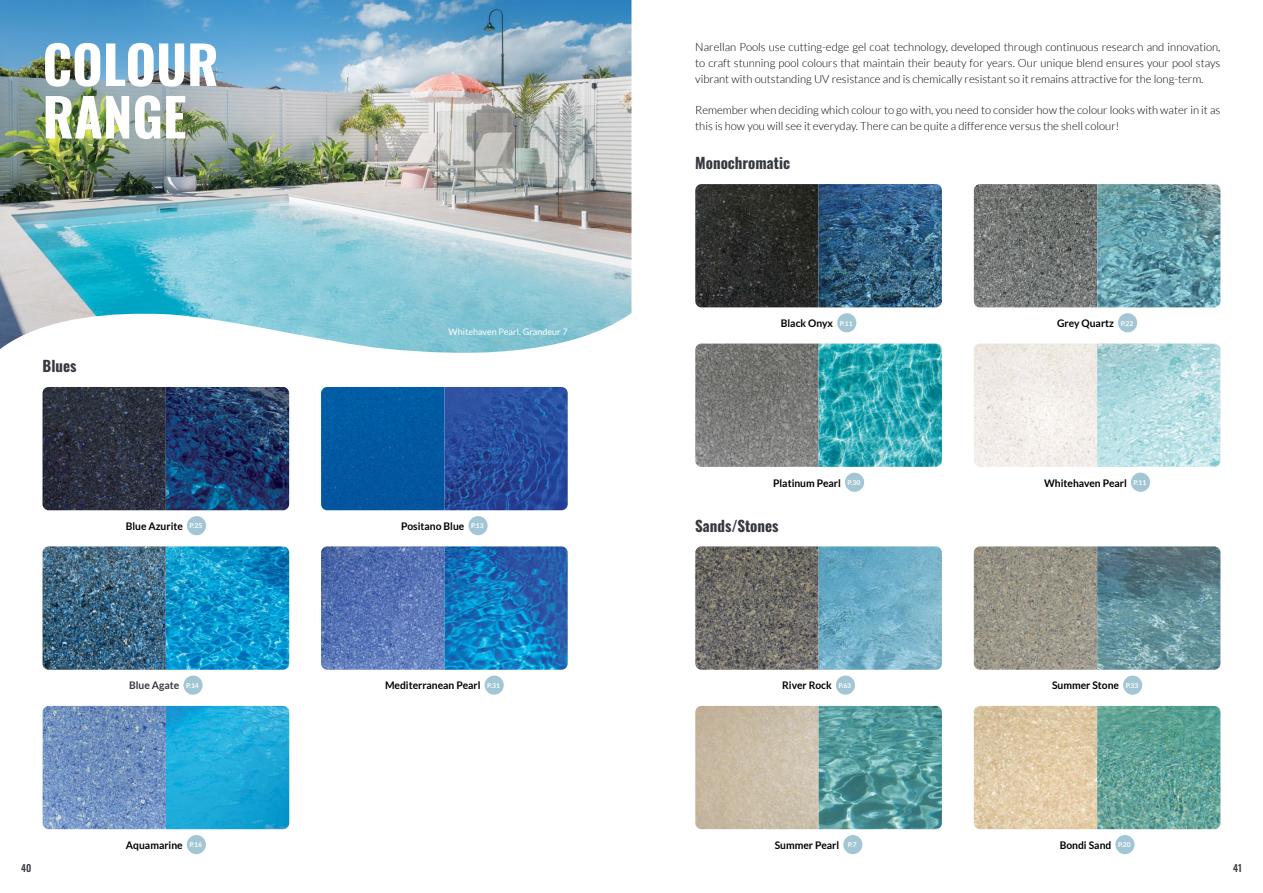
<style>
.page{position:relative;width:1263px;height:893px;background:#fff}
.page>*{position:absolute;margin:0;border:0;box-sizing:border-box;transform-origin:0 0}
.t1{font:700 52.5px/52.5px "Oswald";color:#fff}
.t2{font:700 15px "Oswald";color:#35383f}
.t3{font:300 11.25px/15.8px "Lato";color:#000;text-align:justify}
.t4{font:700 10.5px "Lato";color:#000}
.t5{font:700 10.5px "Lato";color:#35383f}
.t6{font:500 9.75px "Oswald";color:#35383f}
.t7{font:9px "Lato";color:#fff}
</style>
<div class="page">
<img style="left:43px;top:387px;width:246px;height:123px">
<div style="left:187px;top:516px;width:19px;height:19px;background:#a2c6d4;border-radius:50%"></div>
<img style="left:321px;top:387px;width:247px;height:123px">
<div style="left:468px;top:516px;width:20px;height:19px;background:#a2c6d4;border-radius:50%"></div>
<img style="left:321px;top:546px;width:247px;height:124px">
<div style="left:485px;top:675px;width:19px;height:20px;background:#a2c6d4;border-radius:50%"></div>
<div style="left:183px;top:675px;width:20px;height:20px;background:#a2c6d4;border-radius:50%"></div>
<img style="left:43px;top:546px;width:246px;height:124px">
<img style="left:43px;top:706px;width:246px;height:123px">
<div style="left:187px;top:835px;width:19px;height:19px;background:#a2c6d4;border-radius:50%"></div>
<img style="left:0;top:0;width:631px;height:353px">
<img style="left:695px;top:184px;width:247px;height:123px">
<div style="left:837px;top:313px;width:19px;height:19px;background:#a2c6d4;border-radius:50%"></div>
<img style="left:974px;top:184px;width:246px;height:123px">
<div style="left:1118px;top:313px;width:19px;height:19px;background:#a2c6d4;border-radius:50%"></div>
<img style="left:695px;top:344px;width:247px;height:123px">
<img style="left:974px;top:344px;width:246px;height:123px">
<div style="left:845px;top:473px;width:19px;height:19px;background:#a2c6d4;border-radius:50%"></div>
<div style="left:1131px;top:473px;width:19px;height:19px;background:#a2c6d4;border-radius:50%"></div>
<img style="left:695px;top:546px;width:247px;height:124px">
<div style="left:836px;top:675px;width:19px;height:20px;background:#a2c6d4;border-radius:50%"></div>
<img style="left:974px;top:546px;width:246px;height:124px">
<div style="left:1123px;top:675px;width:19px;height:20px;background:#a2c6d4;border-radius:50%"></div>
<img style="left:695px;top:706px;width:247px;height:123px">
<img style="left:974px;top:706px;width:246px;height:123px">
<div style="left:843px;top:835px;width:19px;height:19px;background:#a2c6d4;border-radius:50%"></div>
<div style="left:1115px;top:835px;width:19px;height:19px;background:#a2c6d4;border-radius:50%"></div>
<h1 class="t1" style="left:43px;top:42px;width:178px">COLOUR<br>RANGE</h1>
<h2 class="t2" style="left:43px;top:358px;width:35px">Blues</h2>
<p class="t7" style="left:449px;top:326px;width:121px">Whitehaven Pearl, Grandeur 7</p>
<p class="t4" style="left:126px;top:520px;width:78px">Blue Azurite <sup>P.25</sup></p>
<p class="t4" style="left:401px;top:520px;width:84px">Positano Blue <sup>P.13</sup></p>
<p class="t5" style="left:129px;top:680px;width:71px">Blue Agate <sup>P.14</sup></p>
<p class="t4" style="left:385px;top:680px;width:116px">Mediterranean Pearl <sup>P.31</sup></p>
<p class="t4" style="left:126px;top:839px;width:78px">Aquamarine <sup>P.16</sup></p>
<p class="t3" style="left:695px;top:39px;width:527px">Narellan Pools use cutting-edge gel coat technology, developed through continuous research and innovation, to craft stunning pool colours that maintain their beauty for years. Our unique blend ensures your pool stays vibrant with outstanding UV resistance and is chemically resistant so it remains attractive for the long-term.</p>
<p class="t3" style="left:695px;top:102px;width:527px">Remember when deciding which colour to go with, you need to consider how the colour looks with water in it as this is how you will see it everyday. There can be quite a difference versus the shell colour!</p>
<h2 class="t2" style="left:695px;top:155px;width:96px">Monochromatic</h2>
<p class="t4" style="left:781px;top:317px;width:73px">Black Onyx <sup>P.11</sup></p>
<p class="t4" style="left:1057px;top:317px;width:78px">Grey Quartz <sup>P.22</sup></p>
<p class="t4" style="left:773px;top:477px;width:89px">Platinum Pearl <sup>P.30</sup></p>
<p class="t4" style="left:1044px;top:477px;width:104px">Whitehaven Pearl <sup>P.11</sup></p>
<h2 class="t2" style="left:695px;top:518px;width:85px">Sands/Stones</h2>
<p class="t4" style="left:782px;top:680px;width:71px">River Rock <sup>P.63</sup></p>
<p class="t4" style="left:1052px;top:680px;width:88px">Summer Stone <sup>P.33</sup></p>
<p class="t4" style="left:775px;top:839px;width:83px">Summer Pearl <sup>P.7</sup></p>
<p class="t4" style="left:1060px;top:839px;width:73px">Bondi Sand <sup>P.20</sup></p>
<p class="t6" style="left:21px;top:863px;width:12px">40</p>
<p class="t6" style="left:1233px;top:863px;width:10px">41</p>
</div>
